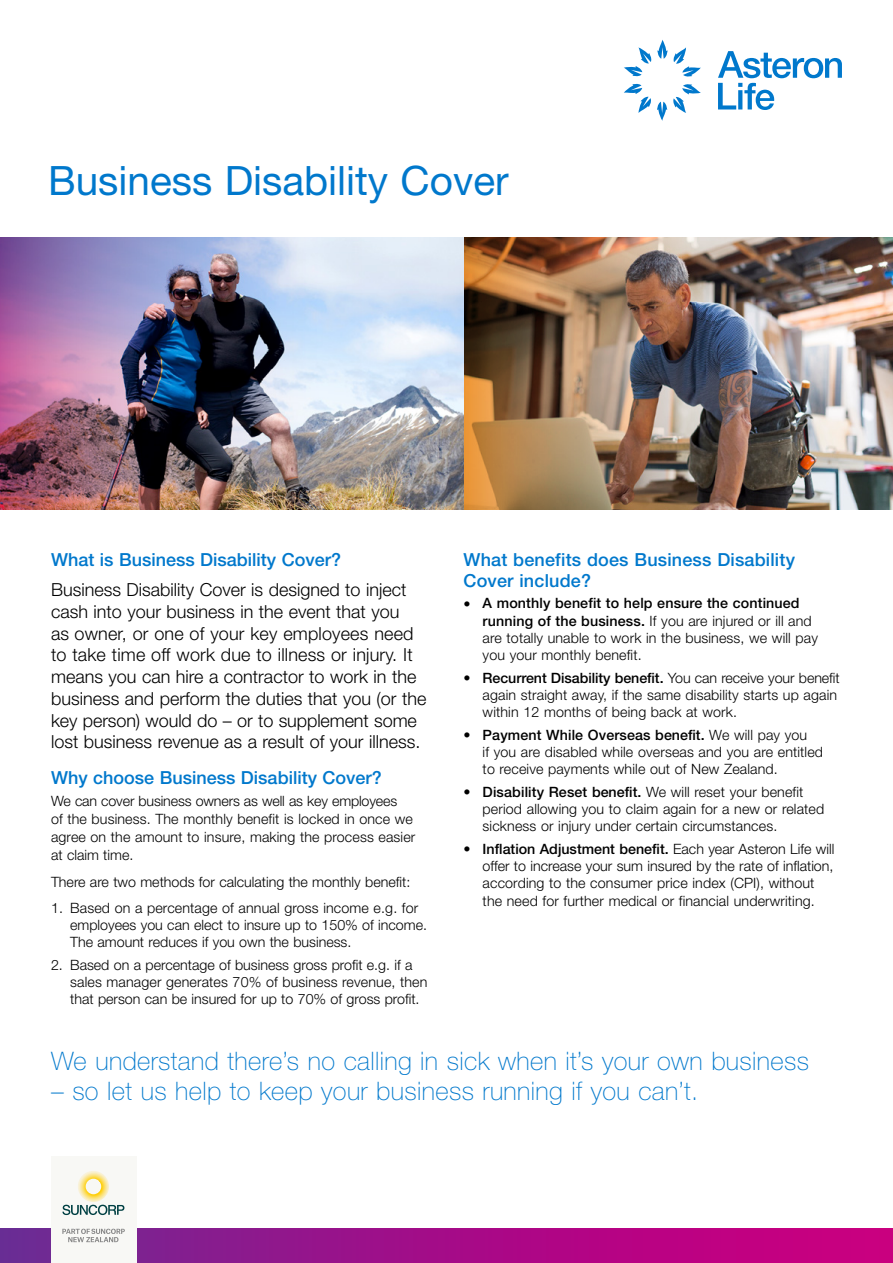
<style>
.page{position:relative;width:893px;height:1263px;background:#fff}
.page>*{position:absolute;margin:0;border:0;box-sizing:border-box;transform-origin:0 0}
.t1{font:40.5px "Helvetica Neue";color:#0078cc}
.t2{font:100 25.5px "Helvetica Neue";letter-spacing:.015em;color:#0078cc}
.t3{font:300 18px/21.8px "Helvetica Neue";color:#000}
.t4{font:500 18px/21px "Helvetica Neue";color:#0078cc}
.t5{font:300 14.25px/17.2px "Helvetica Neue";letter-spacing:.01em;color:#000}
.s1{font-weight:500}
</style>
<div class="page">
<div style="left:0;top:1229px;width:893px;height:34px;background:linear-gradient(to right,#722894,#d1007d)"></div>
<svg style="left:624px;top:40px;width:218px;height:81px"></svg>
<div style="left:51px;top:1157px;width:85px;height:106px;background:#f8f8f5"></div>
<svg style="left:62px;top:1229px;width:63px;height:13px"></svg>
<svg style="left:62px;top:1204px;width:62px;height:11px"></svg>
<img style="left:361px;top:237px;width:102px;height:272px">
<img style="left:463px;top:237px;width:430px;height:272px">
<img style="left:0;top:237px;width:361px;height:272px">
<h1 class="t1" style="left:48px;top:156px;width:462px">Business Disability Cover</h1>
<p class="t4" style="left:51px;top:549px;width:292px">What is Business Disability Cover?</p>
<p class="t3" style="left:51px;top:578px;width:377px">Business Disability Cover is designed to inject cash into your business in the event that you<br>as owner, or one of your key employees need to take time off work due to illness or injury. It means you can hire a contractor to work in the business and perform the duties that you (or the key person) would do – or to supplement some lost business revenue as a result of your illness.</p>
<p class="t4" style="left:51px;top:767px;width:332px">Why choose Business Disability Cover?</p>
<p class="t5" style="left:51px;top:792px;width:366px;line-height:18px">We can cover business owners as well as key employees<br>of the business. The monthly benefit is locked in once we agree on the amount to insure, making the process easier at claim time.</p>
<p class="t5" style="left:51px;top:873px;width:361px">There are two methods for calculating the monthly benefit:</p>
<p class="t5" style="left:70px;top:899px;width:358px;text-indent:-19px">1. Based on a percentage of annual gross income e.g. for employees you can elect to insure up to 150% of income.<br>The amount reduces if you own the business.</p>
<p class="t5" style="left:70px;top:956px;width:359px;text-indent:-19px">2. Based on a percentage of business gross profit e.g. if a sales manager generates 70% of business revenue, then that person can be insured for up to 70% of gross profit.</p>
<p class="t4" style="left:463px;top:549px;width:333px">What benefits does Business Disability<br>Cover include?</p>
<p class="t5" style="left:483px;top:594px;width:337px;text-indent:-19px"><span class="s1">• A monthly benefit to help ensure the continued running of the business.</span> If you are injured or ill and are totally unable to work in the business, we will pay you your monthly benefit.</p>
<p class="t5" style="left:483px;top:669px;width:358px;text-indent:-19px"><span class="s1">• Recurrent Disability benefit.</span> You can receive your benefit again straight away, if the same disability starts up again within 12 months of being back at work.</p>
<p class="t5" style="left:483px;top:726px;width:342px;text-indent:-19px"><span class="s1">• Payment While Overseas benefit.</span> We will pay you<br>if you are disabled while overseas and you are entitled to receive payments while out of New Zealand.</p>
<p class="t5" style="left:483px;top:783px;width:343px;text-indent:-19px"><span class="s1">• Disability Reset benefit.</span> We will reset your benefit period allowing you to claim again for a new or related sickness or injury under certain circumstances.</p>
<p class="t5" style="left:483px;top:840px;width:353px;text-indent:-19px"><span class="s1">• Inflation Adjustment benefit.</span> Each year Asteron Life will offer to increase your sum insured by the rate of inflation, according to the consumer price index (CPI), without the need for further medical or financial underwriting.</p>
<h2 class="t2" style="left:51px;top:1046px;width:759px">We understand there’s no calling in sick when it’s your own business</h2>
<h2 class="t2" style="left:51px;top:1077px;width:649px">– so let us help to keep your business running if you can’t.</h2>
</div>
